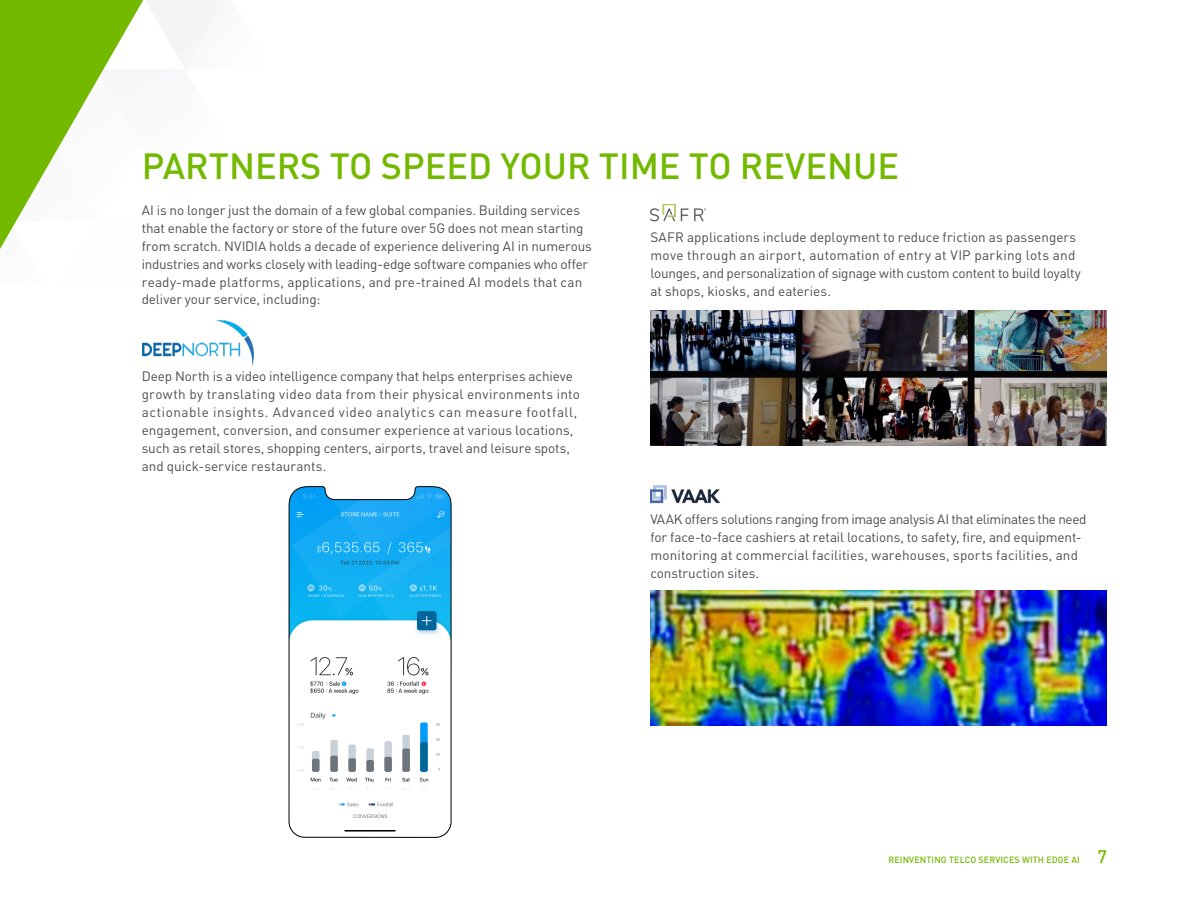
<style>
.page{position:relative;width:1188px;height:918px;background:#fff}
.page>*{position:absolute;margin:0;border:0;box-sizing:border-box;transform-origin:0 0}
.t1{font:500 36px "DIN Pro";color:#73b900}
.t2{font:13.5px/18px "DIN Pro";color:#4d4d4d}
.t3{font:500 9px "DIN Pro";letter-spacing:.01em;color:#73b900}
.s1{font-size:18px}
</style>
<div class="page">
<svg style="left:0;top:0;width:218px;height:249px"></svg>
<img style="left:142px;top:320px;width:112px;height:46px">
<svg style="left:289px;top:487px;width:162px;height:350px"></svg>
<img style="left:650px;top:204px;width:56px;height:17px">
<img style="left:650px;top:310px;width:457px;height:135px">
<img style="left:650px;top:485px;width:70px;height:18px">
<img style="left:650px;top:591px;width:457px;height:135px">
<h1 class="t1" style="left:142px;top:142px;width:759px">PARTNERS TO SPEED YOUR TIME TO REVENUE</h1>
<p class="t2" style="left:142px;top:200px;width:452px">AI is no longer just the domain of a few global companies. Building services that enable the factory or store of the future over 5G does not mean starting from scratch. NVIDIA holds a decade of experience delivering AI in numerous industries and works closely with leading-edge software companies who offer ready-made platforms, applications, and pre-trained AI models that can deliver your service, including:</p>
<p class="t2" style="left:650px;top:228px;width:432px">SAFR applications include deployment to reduce friction as passengers move through an airport, automation of entry at VIP parking lots and lounges, and personalization of signage with custom content to build loyalty at shops, kiosks, and eateries.</p>
<p class="t2" style="left:142px;top:367px;width:440px">Deep North is a video intelligence company that helps enterprises achieve growth by translating video data from their physical environments into actionable insights. Advanced video analytics can measure footfall, engagement, conversion, and consumer experience at various locations, such as retail stores, shopping centers, airports, travel and leisure spots, and quick-service restaurants.</p>
<p class="t2" style="left:650px;top:510px;width:438px">VAAK offers solutions ranging from image analysis AI that eliminates the need for face-to-face cashiers at retail locations, to safety, fire, and equipment&shy;monitoring at commercial facilities, warehouses, sports facilities, and construction sites.</p>
<p class="t3" style="left:888px;top:853px;width:220px">REINVENTING TELCO SERVICES WITH EDGE AI <span class="s1">7</span></p>
</div>
